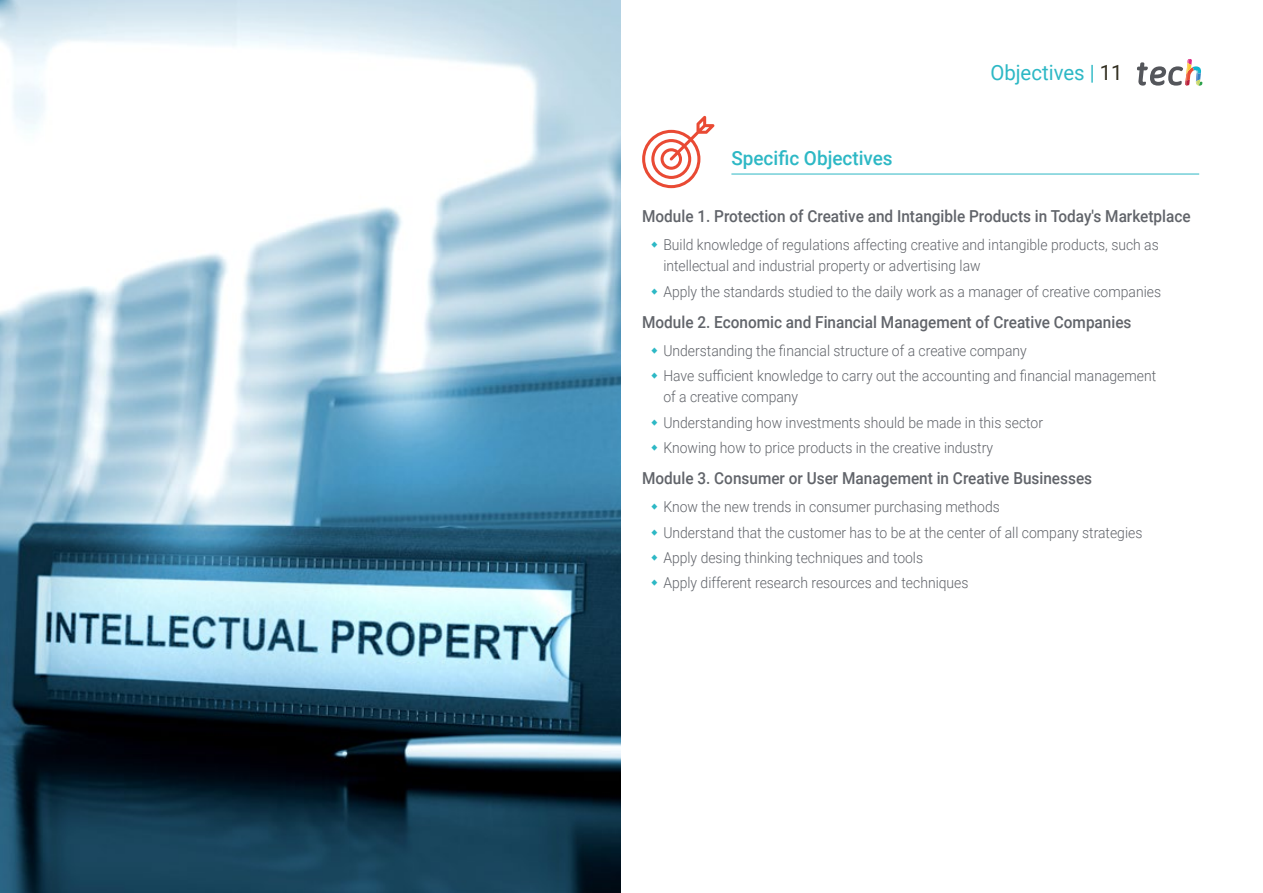
<style>
.page{position:relative;width:1263px;height:893px;background:#fff}
.page>*{position:absolute;margin:0;border:0;box-sizing:border-box;transform-origin:0 0}
.t1{font:21px "Roboto";color:#2db8c5}
.t2{font:500 19.5px "Roboto";color:#2db8c5}
.t3{font:500 16.5px "Roboto";color:#61646a;scale:.93 1}
.t4{font:300 15px/25.2px "Roboto";color:#61646a;scale:.93 1}
.s1{color:#312e20}
</style>
<div class="page">
<svg style="left:1137px;top:59px;width:65px;height:27px"></svg>
<hr style="left:731px;top:174px;width:468px;height:1px;background:#2db8c5">
<svg style="left:642px;top:116px;width:72px;height:72px"></svg>
<img style="left:0;top:0;width:621px;height:893px">
<h2 class="t2" style="left:731px;top:144px;width:163px">Specific Objectives</h2>
<h1 class="t1" style="left:990px;top:57px;width:134px">Objectives | <span class="s1">11</span></h1>
<p class="t3" style="left:642px;top:205px;width:591px">Module 1. Protection of Creative and Intangible Products in Today's Marketplace</p>
<p class="t4" style="left:663px;top:234px;width:534px;line-height:21px">Build knowledge of regulations affecting creative and intangible products, such as intellectual and industrial property or advertising law</p>
<p class="t4" style="left:663px;top:278px;width:537px">Apply the standards studied to the daily work as a manager of creative companies</p>
<p class="t3" style="left:642px;top:310px;width:528px">Module 2. Economic and Financial Management of Creative Companies</p>
<p class="t4" style="left:663px;top:338px;width:531px">Understanding the financial structure of a creative company<br>Have sufficient knowledge to carry out the accounting and financial management</p>
<p class="t4" style="left:663px;top:384px;width:410px">of a creative company<br>Understanding how investments should be made in this sector<br>Knowing how to price products in the creative industry</p>
<p class="t3" style="left:642px;top:467px;width:485px">Module 3. Consumer or User Management in Creative Businesses</p>
<p class="t4" style="left:663px;top:494px;width:517px">Know the new trends in consumer purchasing methods<br>Understand that the customer has to be at the center of all company strategies Apply desing thinking techniques and tools<br>Apply different research resources and techniques</p>
</div>
